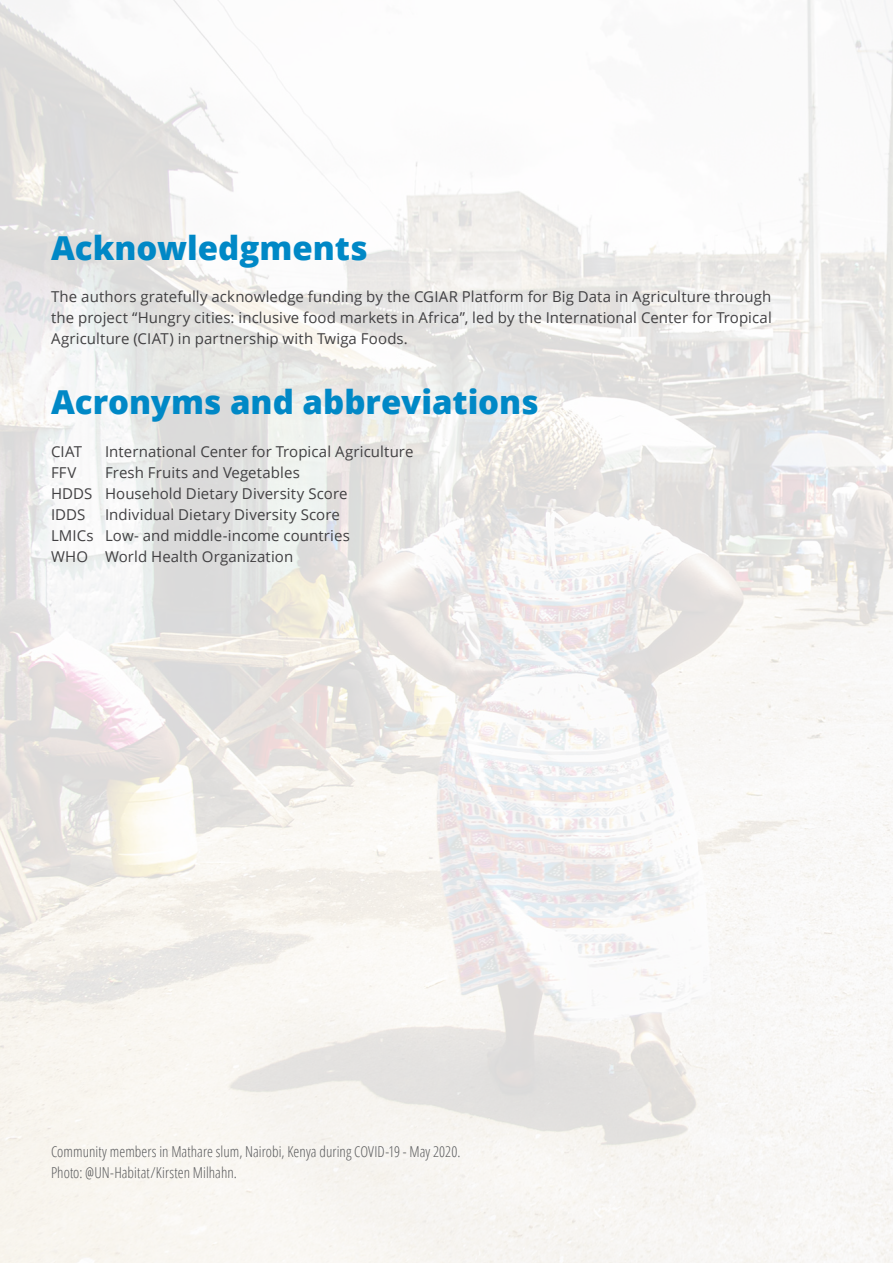
<style>
.page{position:relative;width:893px;height:1263px;background:#fff}
.page>*{position:absolute;margin:0;border:0;box-sizing:border-box;transform-origin:0 0}
.t1{font:800 33px "Open Sans";color:#0088c6}
.t2{font:15px/21px "Open Sans";letter-spacing:.005em;color:#414042}
.t3{font:300 15px/21px "Open Sans Condensed";color:#58595b}
</style>
<div class="page">
<img style="left:0;top:0;width:893px;height:1263px">
<h1 class="t1" style="left:51px;top:223px;width:318px">Acknowledgments</h1>
<p class="t2" style="left:51px;top:286px;width:722px;text-align:justify">The authors gratefully acknowledge funding by the CGIAR Platform for Big Data in Agriculture through the project “Hungry cities: inclusive food markets in Africa”, led by the International Center for Tropical Agriculture (CIAT) in partnership with Twiga Foods.</p>
<h1 class="t1" style="left:51px;top:377px;width:489px">Acronyms and abbreviations</h1>
<p class="t2" style="left:51px;top:440px;width:33px">CIAT</p>
<p class="t2" style="left:105px;top:440px;width:310px">International Center for Tropical Agriculture</p>
<p class="t2" style="left:51px;top:461px;width:27px">FFV</p>
<p class="t2" style="left:51px;top:461px;width:298px;text-indent:54px">Fresh Fruits and Vegetables<br>HDDS Household Dietary Diversity Score<br>IDDS</p>
<p class="t2" style="left:51px;top:503px;width:300px;text-indent:54px">Individual Dietary Diversity Score<br>LMICs Low- and middle-income countries<br>WHO World Health Organization</p>
<p class="t3" style="left:51px;top:1140px;width:411px">Community members in Mathare slum, Nairobi, Kenya during COVID-19 - May 2020.<br>Photo: @UN-Habitat/Kirsten Milhahn.</p>
</div>
